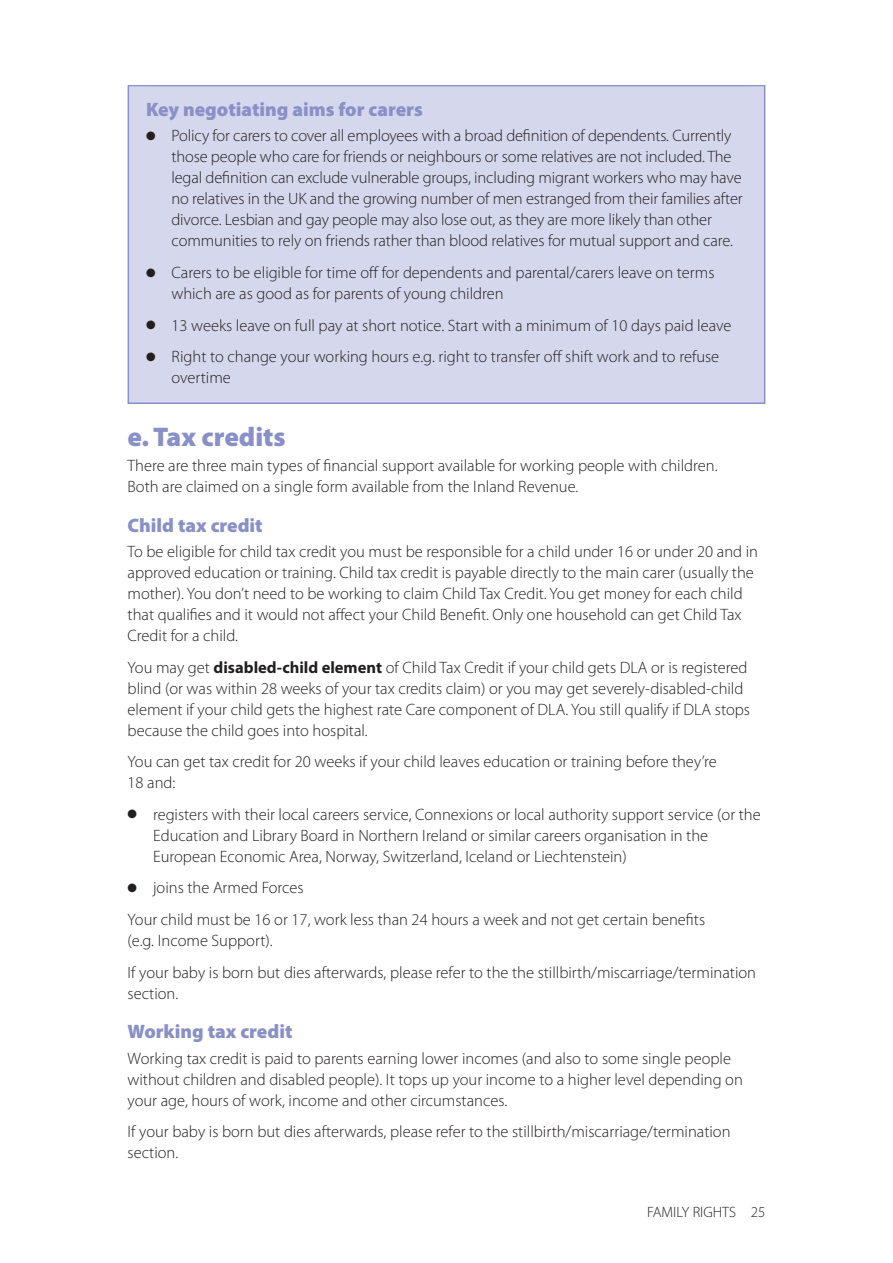
<style>
.page{position:relative;width:893px;height:1263px;background:#fff}
.page>*{position:absolute;margin:0;border:0;box-sizing:border-box;transform-origin:0 0}
.t1{font:900 27px "Myriad Pro";color:#8990c7}
.t2{font:900 19.5px "Myriad Pro";color:#8990c7}
.t3{font:300 16.5px/21px "Myriad Pro";color:#231f20}
.t4{font:300 15px "Myriad Pro";color:#231f20}
.s1{font-weight:700}
</style>
<div class="page">
<div style="left:129px;top:87px;width:635px;height:315px;background:#d5d7ec"></div>
<div style="left:128px;top:85px;width:637px;height:319px;border:2px solid #8990c7"></div>
<p class="t2" style="left:146px;top:102px;width:278px">Key negotiating aims for carers</p>
<p class="t3" style="left:171px;top:127px;width:573px;text-indent:-25px">● Policy for carers to cover all employees with a broad definition of dependents. Currently those people who care for friends or neighbours or some relatives are not included. The legal definition can exclude vulnerable groups, including migrant workers who may have no relatives in the UK and the growing number of men estranged from their families after divorce. Lesbian and gay people may also lose out, as they are more likely than other communities to rely on friends rather than blood relatives for mutual support and care.</p>
<p class="t3" style="left:171px;top:263px;width:545px;text-indent:-25px">● Carers to be eligible for time off for dependents and parental/carers leave on terms which are as good as for parents of young children</p>
<p class="t3" style="left:146px;top:316px;width:587px">● 13 weeks leave on full pay at short notice. Start with a minimum of 10 days paid leave</p>
<p class="t3" style="left:171px;top:348px;width:549px;text-indent:-25px">● Right to change your working hours e.g. right to transfer off shift work and to refuse overtime</p>
<h1 class="t1" style="left:128px;top:427px;width:160px">e.Tax credits</h1>
<p class="t3" style="left:128px;top:456px;width:592px">There are three main types of financial support available for working people with children.<br>Both are claimed on a single form available from the Inland Revenue.</p>
<p class="t2" style="left:128px;top:518px;width:137px">Child tax credit</p>
<p class="t3" style="left:128px;top:542px;width:632px">To be eligible for child tax credit you must be responsible for a child under 16 or under 20 and in approved education or training. Child tax credit is payable directly to the main carer (usually the mother). You don’t need to be working to claim Child Tax Credit. You get money for each child that qualifies and it would not affect your Child Benefit. Only one household can get Child Tax Credit for a child.</p>
<p class="t3" style="left:128px;top:658px;width:624px">You may get <span class="s1">disabled-child element</span> of Child Tax Credit if your child gets DLA or is registered blind (or was within 28 weeks of your tax credits claim) or you may get severely-disabled-child element if your child gets the highest rate Care component of DLA. You still qualify if DLA stops because the child goes into hospital.</p>
<p class="t3" style="left:128px;top:752px;width:591px">You can get tax credit for 20 weeks if your child leaves education or training before they’re<br>18 and:</p>
<p class="t3" style="left:153px;top:805px;width:609px;text-indent:-26px">● registers with their local careers service, Connexions or local authority support service (or the<br>Education and Library Board in Northern Ireland or similar careers organisation in the<br>European Economic Area, Norway, Switzerland, Iceland or Liechtenstein)</p>
<p class="t3" style="left:128px;top:873px;width:579px;line-height:31.7px">● joins the Armed Forces<br>Your child must be 16 or 17, work less than 24 hours a week and not get certain benefits</p>
<p class="t3" style="left:128px;top:926px;width:630px;line-height:31.7px">(e.g. Income Support).<br>If your baby is born but dies afterwards, please refer to the the stillbirth/miscarriage/termination</p>
<p class="t3" style="left:128px;top:984px;width:52px">section.</p>
<p class="t2" style="left:128px;top:1024px;width:166px">Working tax credit</p>
<p class="t3" style="left:128px;top:1049px;width:617px">Working tax credit is paid to parents earning lower incomes (and also to some single people without children and disabled people). It tops up your income to a higher level depending on your age, hours of work, income and other circumstances.</p>
<p class="t3" style="left:128px;top:1122px;width:604px">If your baby is born but dies afterwards, please refer to the stillbirth/miscarriage/termination section.</p>
<p class="t4" style="left:647px;top:1206px;width:120px">FAMILY RIGHTS 25</p>
</div>
